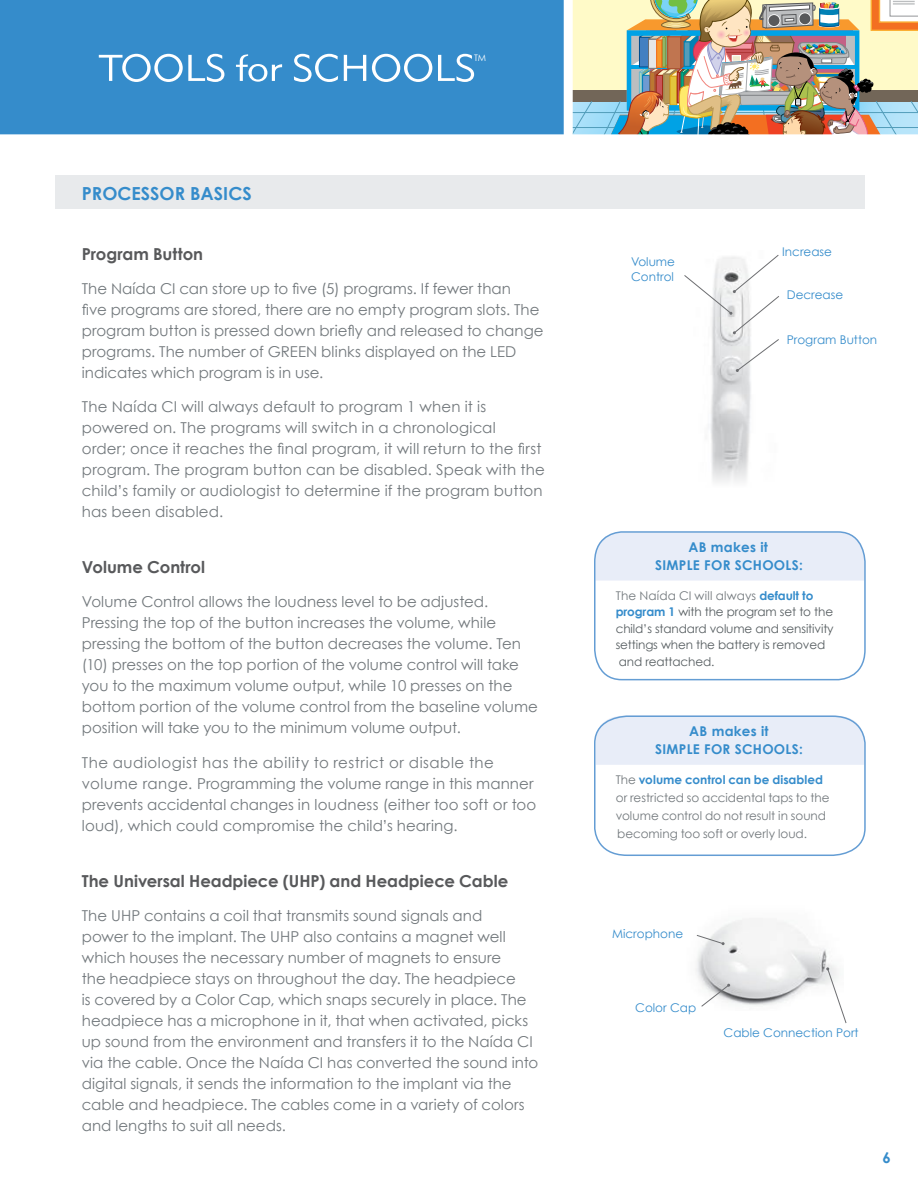
<style>
.page{position:relative;width:918px;height:1188px;background:#fff}
.page>*{position:absolute;margin:0;border:0;box-sizing:border-box;transform-origin:0 0}
.t1{font:700 18px "Century Gothic";color:#358ccb}
.t2{font:700 16.5px "Century Gothic";color:#58595b}
.t3{font:15px/21px "Century Gothic";letter-spacing:.005em;color:#72787c}
.t4{font:700 15px "Century Gothic";color:#358ccb}
.t5{font:700 13.5px/18px "Century Gothic";letter-spacing:.02em;color:#358ccb;text-align:center}
.t6{font:12px/16.5px "Century Gothic";letter-spacing:-.01em;color:#565d60}
.t7{font:12px/18px "Century Gothic";color:#72787c}
.t8{font:12px/14.4px "Century Gothic";color:#358ccb}
.t9{font:9px "Century Gothic";color:#fff}
.s1{color:#72787c}
.s2{font-weight:700;color:#358ccb}
</style>
<div class="page">
<div style="left:0;top:0;width:564px;height:134px;background:#358ccb"></div>
<img style="left:573px;top:0;width:345px;height:134px">
<svg style="left:99px;top:54px;width:125px;height:28px"></svg>
<svg style="left:236px;top:54px;width:46px;height:28px"></svg>
<svg style="left:294px;top:54px;width:44px;height:28px"></svg>
<svg style="left:344px;top:55px;width:22px;height:26px"></svg>
<svg style="left:372px;top:54px;width:60px;height:28px"></svg>
<svg style="left:438px;top:54px;width:36px;height:28px"></svg>
<div style="left:55px;top:176px;width:810px;height:33px;background:#e8eaec"></div>
<svg style="left:594px;top:531px;width:272px;height:150px"></svg>
<img style="left:696px;top:918px;width:139px;height:88px">
<svg style="left:701px;top:984px;width:29px;height:23px"></svg>
<svg style="left:826px;top:967px;width:21px;height:57px"></svg>
<svg style="left:696px;top:934px;width:29px;height:11px"></svg>
<svg style="left:594px;top:715px;width:272px;height:141px"></svg>
<img style="left:710px;top:372px;width:41px;height:76px">
<svg style="left:711px;top:448px;width:38px;height:34px"></svg>
<svg style="left:684px;top:255px;width:95px;height:117px"></svg>
<p class="t1" style="left:82px;top:182px;width:171px">PROCESSOR BASICS</p>
<p class="t9" style="left:474px;top:52px;width:14px">TM</p>
<p class="t2" style="left:82px;top:243px;width:123px">Program Button</p>
<p class="t3" style="left:82px;top:277px;width:463px">The Naída CI can store up to five (5) programs. If fewer than<br>five programs are stored, there are no empty program slots. The program button is pressed down briefly and released to change programs. The number of GREEN blinks displayed on the LED indicates which program is in use.</p>
<p class="t3" style="left:82px;top:396px;width:465px">The Naída CI will always default to program 1 when it is powered on. The programs will switch in a chronological<br>order; once it reaches the final program, it will return to the first program. The program button can be disabled. Speak with the child’s family or audiologist to determine if the program button has been disabled.</p>
<p class="t2" style="left:82px;top:557px;width:125px">Volume Control</p>
<p class="t3" style="left:82px;top:591px;width:458px">Volume Control allows the loudness level to be adjusted.<br>Pressing the top of the button increases the volume, while pressing the bottom of the button decreases the volume. Ten (10) presses on the top portion of the volume control will take you to the maximum volume output, while 10 presses on the bottom portion of the volume control from the baseline volume position will take you to the minimum volume output.</p>
<p class="t3" style="left:82px;top:751px;width:456px">The audiologist has the ability to restrict or disable the volume range. Programming the volume range in this manner prevents accidental changes in loudness (either too soft or too loud), which could compromise the child’s hearing.</p>
<p class="t2" style="left:82px;top:870px;width:428px">The Universal Headpiece (UHP) and Headpiece Cable</p>
<p class="t3" style="left:82px;top:905px;width:458px">The UHP contains a coil that transmits sound signals and<br>power to the implant. The UHP also contains a magnet well which houses the necessary number of magnets to ensure<br>the headpiece stays on throughout the day. The headpiece<br>is covered by a Color Cap, which snaps securely in place. The headpiece has a microphone in it, that when activated, picks up sound from the environment and transfers it to the Naída CI via the cable. Once the Naída CI has converted the sound into digital signals, it sends the information to the implant via the cable and headpiece. The cables come in a variety of colors and lengths to suit all needs.</p>
<p class="t8" style="left:631px;top:254px;width:45px">Volume<br>Control</p>
<p class="t8" style="left:782px;top:244px;width:51px">Increase</p>
<p class="t8" style="left:787px;top:287px;width:58px">Decrease</p>
<p class="t8" style="left:787px;top:332px;width:92px">Program Button</p>
<p class="t5" style="left:655px;top:538px;width:149px">AB makes it<br>SIMPLE FOR SCHOOLS:</p>
<p class="t6" style="left:616px;top:587px;width:219px"><span class="s1">The Naída CI will always</span> <span class="s2">default to program 1</span> with the program set to the child’s standard volume and sensitivity settings when the battery is removed and reattached.</p>
<p class="t5" style="left:655px;top:722px;width:149px">AB makes it<br>SIMPLE FOR SCHOOLS:</p>
<p class="t7" style="left:616px;top:771px;width:215px">The <span class="s2">volume control can be disabled </span>or restricted so accidental taps to the volume control do not result in sound becoming too soft or overly loud.</p>
<p class="t8" style="left:612px;top:926px;width:73px">Microphone</p>
<p class="t8" style="left:635px;top:1000px;width:62px">Color Cap</p>
<p class="t8" style="left:724px;top:1026px;width:137px">Cable Connection Port</p>
<p class="t4" style="left:883px;top:1148px;width:10px">6</p>
</div>
